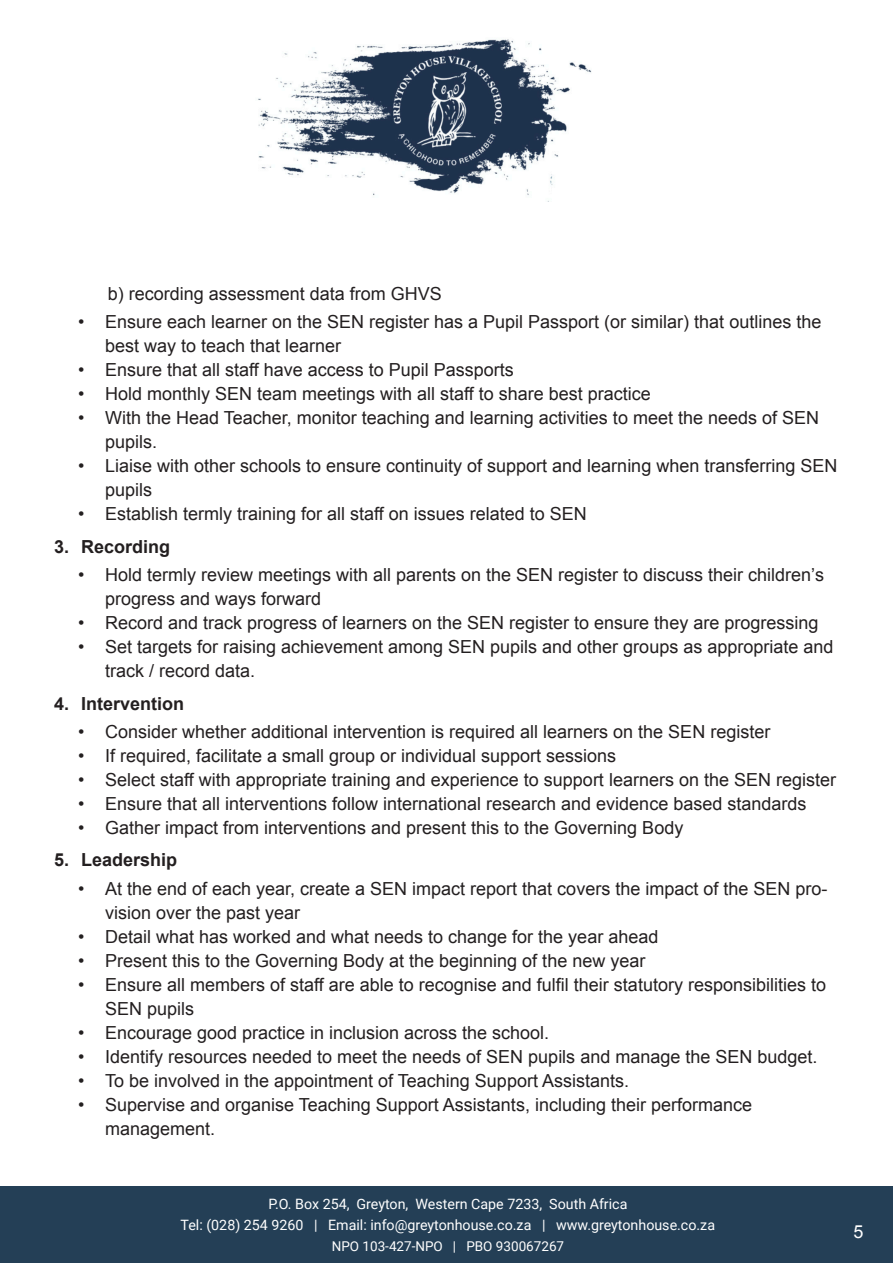
<style>
.page{position:relative;width:893px;height:1263px;background:#fff}
.page>*{position:absolute;margin:0;border:0;box-sizing:border-box;transform-origin:0 0}
.t1{font:18px/24px "Arial";color:#231f20}
.t2{font:700 18px "Arial";color:#231f20}
.t3{font:18px "Arial";color:#fff}
.t4{font:14.25px "Roboto";color:#fff}
.t5{font:13.5px "Roboto";color:#fff}
</style>
<div class="page">
<div style="left:0;top:1186px;width:893px;height:77px;background:#243f56"></div>
<img style="left:258px;top:39px;width:334px;height:157px">
<p class="t1" style="left:108px;top:282px;width:336px">b) recording assessment data from GHVS</p>
<p class="t1" style="left:105px;top:310px;width:718px;text-indent:-27px">• Ensure each learner on the SEN register has a Pupil Passport (or similar) that outlines the best way to teach that learner</p>
<p class="t1" style="left:78px;top:358px;width:437px">• Ensure that all staff have access to Pupil Passports</p>
<p class="t1" style="left:78px;top:382px;width:574px">• Hold monthly SEN team meetings with all staff to share best practice</p>
<p class="t1" style="left:105px;top:406px;width:716px;text-indent:-27px">• With the Head Teacher, monitor teaching and learning activities to meet the needs of SEN pupils.</p>
<p class="t1" style="left:105px;top:454px;width:734px;text-indent:-27px">• Liaise with other schools to ensure continuity of support and learning when transferring SEN pupils</p>
<p class="t1" style="left:78px;top:502px;width:510px">• Establish termly training for all staff on issues related to SEN</p>
<p class="t2" style="left:54px;top:535px;width:118px">3. Recording</p>
<p class="t1" style="left:105px;top:563px;width:720px;text-indent:-27px">• Hold termly review meetings with all parents on the SEN register to discuss their children’s progress and ways forward</p>
<p class="t1" style="left:78px;top:611px;width:742px">• Record and track progress of learners on the SEN register to ensure they are progressing</p>
<p class="t1" style="left:105px;top:635px;width:730px;text-indent:-27px">• Set targets for raising achievement among SEN pupils and other groups as appropriate and track / record data.</p>
<p class="t2" style="left:54px;top:691px;width:132px">4. Intervention</p>
<p class="t1" style="left:78px;top:720px;width:694px">• Consider whether additional intervention is required all learners on the SEN register</p>
<p class="t1" style="left:78px;top:744px;width:540px">• If required, facilitate a small group or individual support sessions</p>
<p class="t1" style="left:78px;top:768px;width:760px">• Select staff with appropriate training and experience to support learners on the SEN register</p>
<p class="t1" style="left:78px;top:792px;width:730px">• Ensure that all interventions follow international research and evidence based standards</p>
<p class="t1" style="left:78px;top:816px;width:607px">• Gather impact from interventions and present this to the Governing Body</p>
<p class="t2" style="left:54px;top:848px;width:125px">5. Leadership</p>
<p class="t1" style="left:105px;top:877px;width:724px;text-indent:-27px">• At the end of each year, create a SEN impact report that covers the impact of the SEN pro&shy;vision over the past year</p>
<p class="t1" style="left:78px;top:925px;width:582px">• Detail what has worked and what needs to change for the year ahead</p>
<p class="t1" style="left:78px;top:949px;width:569px">• Present this to the Governing Body at the beginning of the new year</p>
<p class="t1" style="left:105px;top:973px;width:722px;text-indent:-27px">• Ensure all members of staff are able to recognise and fulfil their statutory responsibilities to<br>SEN pupils</p>
<p class="t1" style="left:78px;top:1021px;width:473px">• Encourage good practice in inclusion across the school.</p>
<p class="t1" style="left:78px;top:1045px;width:741px">• Identify resources needed to meet the needs of SEN pupils and manage the SEN budget.</p>
<p class="t1" style="left:78px;top:1069px;width:553px">• To be involved in the appointment of Teaching Support Assistants.</p>
<p class="t1" style="left:105px;top:1093px;width:649px;text-indent:-27px">• Supervise and organise Teaching Support Assistants, including their performance management.</p>
<p class="t4" style="left:268px;top:1194px;width:361px">P.O. Box 254, Greyton, Western Cape 7233, South Africa</p>
<p class="t4" style="left:181px;top:1215px;width:536px">Tel: (028) 254 9260 | Email: info@greytonhouse.co.za | www.greytonhouse.co.za</p>
<p class="t5" style="left:332px;top:1236px;width:234px">NPO 103-427-NPO | PBO 930067267</p>
<p class="t3" style="left:854px;top:1220px;width:12px">5</p>
</div>
